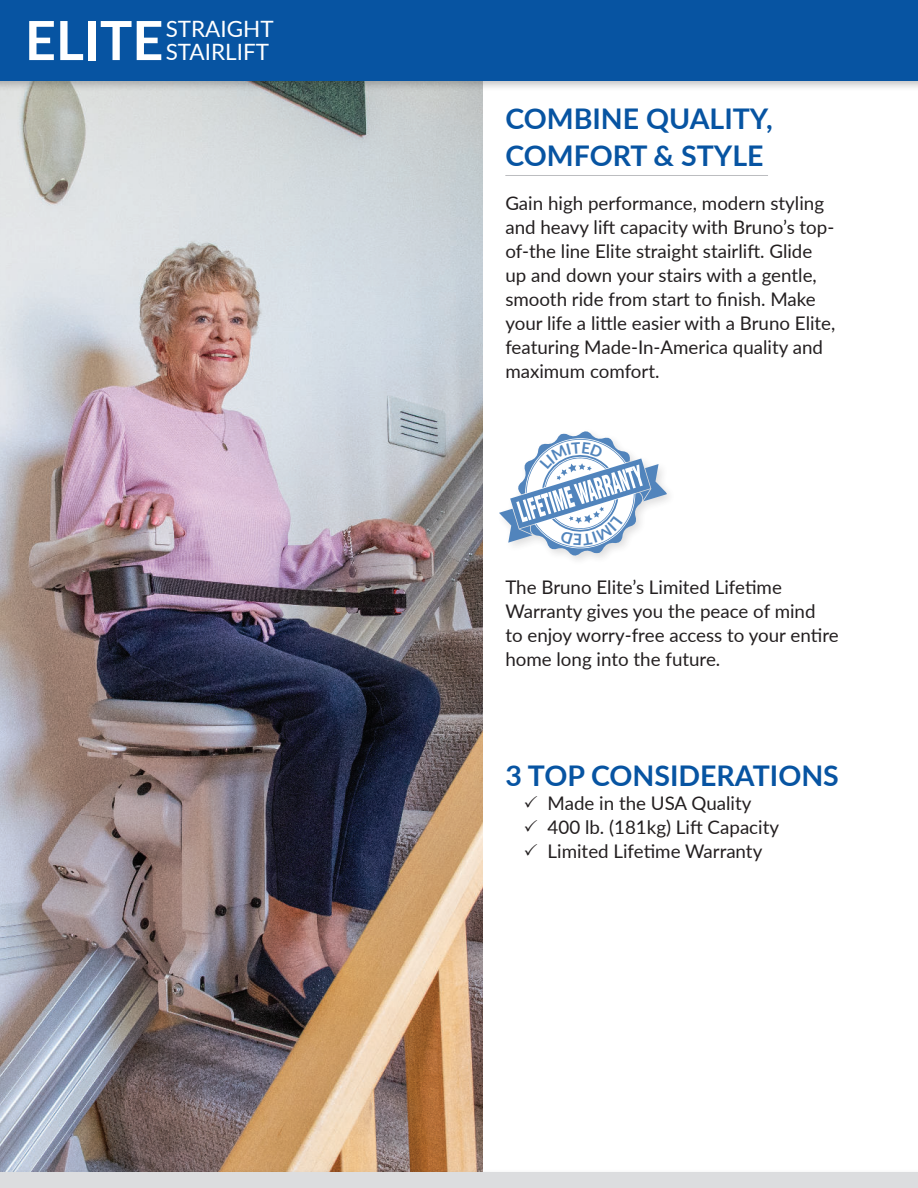
<style>
.page{position:relative;width:918px;height:1188px;background:#fff}
.page>*{position:absolute;margin:0;border:0;box-sizing:border-box;transform-origin:0 0}
.t1{font:700 54px "Lato";color:#fff}
.t2{font:700 28.5px/37.5px "Lato";color:#0754a2}
.t3{font:22.5px/22.5px "Lato";color:#fff}
.t4{font:18.75px/24px "Lato";color:#231f20}
</style>
<div class="page">
<img style="left:0;top:92px;width:483px;height:1076px">
<div style="left:0;top:1168px;width:918px;height:20px;background:#231f20;opacity:.27"></div>
<div style="left:0;top:1173px;width:918px;height:15px;background:#dcdddf"></div>
<div style="left:0;top:0;width:918px;height:92px;background:#231f20;opacity:.27"></div>
<div style="left:0;top:0;width:918px;height:81px;background:#0754a2"></div>
<hr style="left:505px;top:175px;width:263px;height:1px;background:#bcbdc0">
<svg style="left:499px;top:431px;width:169px;height:126px"></svg>
<h1 class="t1" style="left:25px;top:18px;width:140px">ELITE</h1>
<p class="t3" style="left:166px;top:18px;width:109px">STRAIGHT<br>STAIRLIFT</p>
<h2 class="t2" style="left:505px;top:102px;width:269px">COMBINE QUALITY,<br>COMFORT &amp; STYLE</h2>
<p class="t4" style="left:505px;top:191px;width:332px">Gain high performance, modern styling and heavy lift capacity with Bruno’s top&shy;of-the line Elite straight stairlift. Glide up and down your stairs with a gentle, smooth ride from start to finish. Make your life a little easier with a Bruno Elite, featuring Made-In-America quality and maximum comfort.</p>
<p class="t4" style="left:505px;top:575px;width:335px">The Bruno Elite’s Limited Lifetime Warranty gives you the peace of mind<br>to enjoy worry-free access to your entire home long into the future.</p>
<h2 class="t2" style="left:505px;top:759px;width:335px">3 TOP CONSIDERATIONS</h2>
<p class="t4" style="left:548px;top:791px;width:233px">Made in the USA Quality<br>400 lb. (181kg) Lift Capacity<br>Limited Lifetime Warranty</p>
</div>
